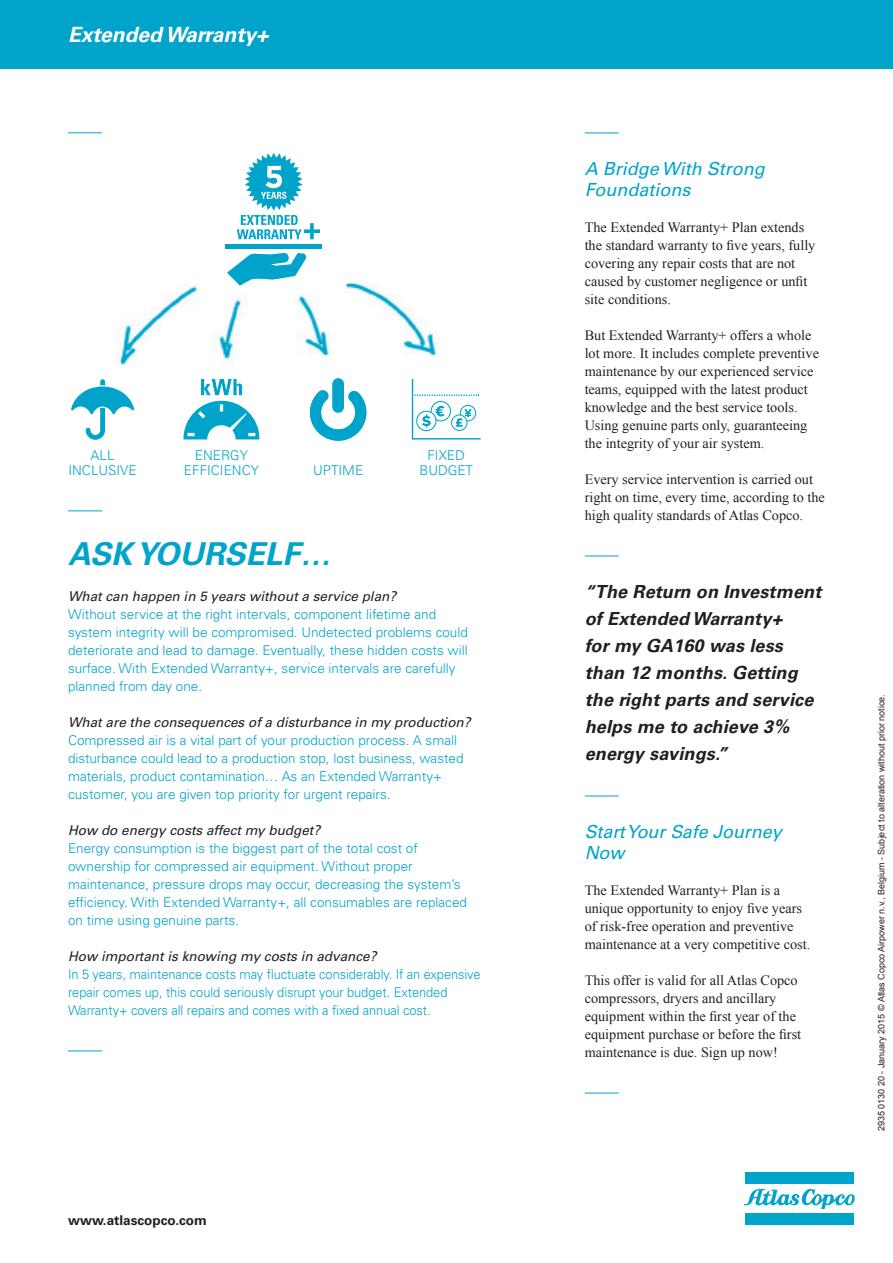
<style>
.page{position:relative;width:893px;height:1263px;background:#fff}
.page>*{position:absolute;margin:0;border:0;box-sizing:border-box;transform-origin:0 0}
.t1{font:italic 700 31.5px "Univers LT Std";color:#00a4ca}
.t2{font:italic 700 21px "Univers LT Std";color:#fff}
.t3{font:italic 700 18px/27px "Univers LT Std";letter-spacing:.01em;color:#231f20}
.t4{font:italic 18px/21px "Univers LT Std";color:#00a4ca}
.t5{font:14.25px/18px "Times New Roman";color:#231f20}
.t6{font:300 13.5px/18px "Univers LT Std";color:#00a4ca;text-align:center}
.t7{font:300 13.5px/18px "Univers LT Std";color:#00a4ca;scale:.95 1}
.t8{font:italic 13.5px "Univers LT Std";color:#231f20}
.t9{font:700 13.5px "Univers LT Std";color:#231f20}
.t10{font:9px "Arial";color:#231f20}
</style>
<div class="page">
<div style="left:0;top:0;width:893px;height:68px;background:#00a4ca"></div>
<hr style="left:585px;top:133px;width:34px;height:1px;background:#00a4ca">
<hr style="left:585px;top:556px;width:34px;height:1px;background:#00a4ca">
<hr style="left:585px;top:796px;width:34px;height:1px;background:#00a4ca">
<hr style="left:585px;top:1093px;width:34px;height:1px;background:#00a4ca">
<hr style="left:68px;top:133px;width:34px;height:1px;background:#00a4ca">
<hr style="left:225px;top:245px;width:97px;height:4px;background:#00a4ca">
<svg style="left:237px;top:153px;width:83px;height:86px"></svg>
<svg style="left:310px;top:378px;width:56px;height:63px"></svg>
<svg style="left:71px;top:379px;width:63px;height:61px"></svg>
<img style="left:118px;top:283px;width:321px;height:82px">
<svg style="left:227px;top:252px;width:79px;height:34px"></svg>
<svg style="left:201px;top:379px;width:41px;height:16px"></svg>
<svg style="left:183px;top:401px;width:76px;height:38px"></svg>
<svg style="left:412px;top:379px;width:69px;height:61px"></svg>
<hr style="left:68px;top:511px;width:34px;height:1px;background:#00a4ca">
<hr style="left:68px;top:1051px;width:34px;height:1px;background:#00a4ca">
<div style="left:745px;top:1172px;width:109px;height:11px;background:#00a4ca"></div>
<div style="left:745px;top:1213px;width:109px;height:12px;background:#00a4ca"></div>
<svg style="left:744px;top:1189px;width:111px;height:20px"></svg>
<h2 class="t2" style="left:68px;top:22px;width:202px">Extended Warranty+</h2>
<p class="t6" style="left:68px;top:448px;width:70px;line-height:15px">ALL<br>INCLUSIVE</p>
<p class="t6" style="left:184px;top:448px;width:77px;line-height:15px">ENERGY<br>EFFICIENCY</p>
<p class="t6" style="left:419px;top:448px;width:55px;line-height:15px">FIXED<br>BUDGET</p>
<p class="t6" style="left:313px;top:461px;width:52px">UPTIME</p>
<h1 class="t1" style="left:68px;top:536px;width:265px">ASK YOURSELF…</h1>
<p class="t8" style="left:68px;top:588px;width:330px">What can happen in 5 years without a service plan?</p>
<p class="t6" style="left:68px;top:605px;width:401px;text-align:left">Without service at the right intervals, component lifetime and system integrity will be compromised. Undetected problems could deteriorate and lead to damage. Eventually, these hidden costs will surface. With Extended Warranty+, service intervals are carefully planned from day one.</p>
<p class="t8" style="left:68px;top:714px;width:404px">What are the consequences of a disturbance in my production?</p>
<p class="t6" style="left:68px;top:731px;width:397px;text-align:left">Compressed air is a vital part of your production process. A small disturbance could lead to a production stop, lost business, wasted materials, product contamination… As an Extended Warranty+ customer, you are given top priority for urgent repairs.</p>
<p class="t8" style="left:68px;top:822px;width:254px">How do energy costs affect my budget?</p>
<p class="t6" style="left:68px;top:839px;width:400px;text-align:left">Energy consumption is the biggest part of the total cost of ownership for compressed air equipment. Without proper maintenance, pressure drops may occur, decreasing the system’s efficiency. With Extended Warranty+, all consumables are replaced on time using genuine parts.</p>
<p class="t8" style="left:68px;top:948px;width:310px">How important is knowing my costs in advance?</p>
<p class="t7" style="left:68px;top:965px;width:436px">In 5 years, maintenance costs may fluctuate considerably. If an expensive repair comes up, this could seriously disrupt your budget. Extended<br>Warranty+ covers all repairs and comes with a fixed annual cost.</p>
<p class="t9" style="left:68px;top:1212px;width:140px">www.atlascopco.com</p>
<p class="t4" style="left:585px;top:159px;width:182px">A Bridge With Strong<br>Foundations</p>
<p class="t5" style="left:585px;top:218px;width:232px">The Extended Warranty+ Plan extends the standard warranty to five years, fully covering any repair costs that are not caused by customer negligence or unfit site conditions.</p>
<p class="t5" style="left:585px;top:326px;width:236px">But Extended Warranty+ offers a whole lot more. It includes complete preventive maintenance by our experienced service teams, equipped with the latest product knowledge and the best service tools.<br>Using genuine parts only, guaranteeing the integrity of your air system.</p>
<p class="t5" style="left:585px;top:470px;width:242px">Every service intervention is carried out right on time, every time, according to the high quality standards of Atlas Copco.</p>
<p class="t3" style="left:585px;top:579px;width:238px">“The Return on Investment of Extended Warranty+<br>for my GA160 was less than 12 months. Getting the right parts and service helps me to achieve 3% energy savings.”</p>
<p class="t4" style="left:585px;top:822px;width:198px">Start Your Safe Journey<br>Now</p>
<p class="t5" style="left:585px;top:881px;width:227px">The Extended Warranty+ Plan is a unique opportunity to enjoy five years of risk-free operation and preventive maintenance at a very competitive cost.</p>
<p class="t5" style="left:585px;top:971px;width:218px">This offer is valid for all Atlas Copco compressors, dryers and ancillary equipment within the first year of the equipment purchase or before the first maintenance is due. Sign up now!</p>
<p class="t10" style="left:875px;top:1131px;width:438px;rotate:-90deg">2935 0130 20 - January 2015 © Atlas Copco Airpower n.v., Belgium - Subject to alteration without prior notice.</p>
</div>
